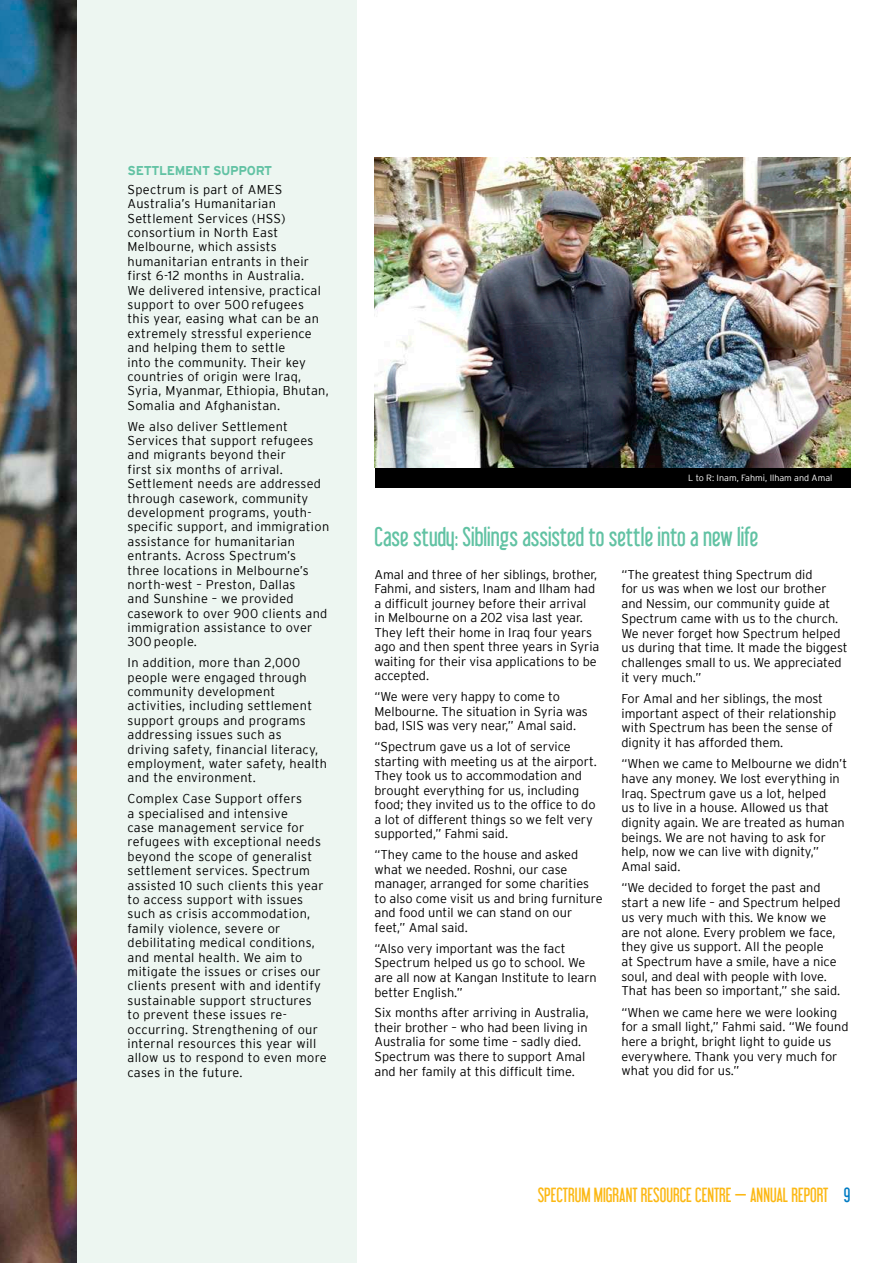
<style>
.page{position:relative;width:893px;height:1263px;background:#fff}
.page>*{position:absolute;margin:0;border:0;box-sizing:border-box;transform-origin:0 0}
.t1{font:23.7px "Libel Suit";color:#61c2a3}
.t2{font:18px "Libel Suit";color:#fcb814}
.t3{font:300 12.75px/14.7px "B&B Interstate";color:#000}
.t4{font:300 12.75px/14.4px "B&B Interstate";letter-spacing:.025em;color:#000}
.t5{font:700 12.75px "B&B Interstate";letter-spacing:-.025em;color:#61c2a3}
.t6{font:300 9px "B&B Interstate";color:#fff}
.s1{color:#007bc3}
</style>
<div class="page">
<div style="left:0;top:0;width:357px;height:1263px;background:#edf6f1"></div>
<img style="left:0;top:0;width:77px;height:1263px">
<img style="left:375px;top:157px;width:475px;height:311px">
<div style="left:375px;top:468px;width:475px;height:19px;background:#000"></div>
<p class="t5" style="left:128px;top:164px;width:146px">SETTLEMENT SUPPORT</p>
<p class="t4" style="left:128px;top:183px;width:203px">Spectrum is part of AMES<br>Australia’s Humanitarian<br>Settlement Services (HSS) consortium in North East<br>Melbourne, which assists humanitarian entrants in their first 6-12 months in Australia.<br>We delivered intensive, practical support to over 500 refugees this year, easing what can be an extremely stressful experience and helping them to settle<br>into the community. Their key countries of origin were Iraq,<br>Syria, Myanmar, Ethiopia, Bhutan,<br>Somalia and Afghanistan.</p>
<p class="t4" style="left:128px;top:419px;width:203px">We also deliver Settlement<br>Services that support refugees and migrants beyond their<br>first six months of arrival.<br>Settlement needs are addressed through casework, community development programs, youth&shy;specific support, and immigration assistance for humanitarian entrants. Across Spectrum’s three locations in Melbourne’s north-west – Preston, Dallas<br>and Sunshine – we provided casework to over 900 clients and immigration assistance to over<br>300 people.</p>
<p class="t4" style="left:128px;top:656px;width:201px">In addition, more than 2,000 people were engaged through community development activities, including settlement support groups and programs addressing issues such as<br>driving safety, financial literacy, employment, water safety, health and the environment.</p>
<p class="t4" style="left:128px;top:792px;width:201px">Complex Case Support offers<br>a specialised and intensive<br>case management service for refugees with exceptional needs beyond the scope of generalist settlement services. Spectrum assisted 10 such clients this year to access support with issues such as crisis accommodation, family violence, severe or debilitating medical conditions, and mental health. We aim to mitigate the issues or crises our clients present with and identify sustainable support structures to prevent these issues re&shy;occurring. Strengthening of our internal resources this year will allow us to respond to even more cases in the future.</p>
<p class="t6" style="left:688px;top:474px;width:146px">L to R: Inam, Fahmi, Ilham and Amal</p>
<h1 class="t1" style="left:375px;top:525px;width:385px">Case study: Siblings assisted to settle into a new life</h1>
<p class="t3" style="left:375px;top:567px;width:226px">Amal and three of her siblings, brother, Fahmi, and sisters, Inam and Ilham had a difficult journey before their arrival in Melbourne on a 202 visa last year.<br>They left their home in Iraq four years ago and then spent three years in Syria waiting for their visa applications to be accepted.</p>
<p class="t3" style="left:375px;top:690px;width:215px">“We were very happy to come to<br>Melbourne. The situation in Syria was bad, ISIS was very near,” Amal said.</p>
<p class="t3" style="left:375px;top:740px;width:224px">“Spectrum gave us a lot of service starting with meeting us at the airport.<br>They took us to accommodation and brought everything for us, including food; they invited us to the office to do a lot of different things so we felt very supported,” Fahmi said.</p>
<p class="t3" style="left:375px;top:848px;width:230px">“They came to the house and asked what we needed. Roshni, our case manager, arranged for some charities to also come visit us and bring furniture and food until we can stand on our feet,” Amal said.</p>
<p class="t3" style="left:375px;top:942px;width:224px">“Also very important was the fact<br>Spectrum helped us go to school. We are all now at Kangan Institute to learn better English.”</p>
<p class="t3" style="left:375px;top:1006px;width:216px">Six months after arriving in Australia, their brother – who had been living in Australia for some time – sadly died.<br>Spectrum was there to support Amal and her family at this difficult time.</p>
<p class="t3" style="left:621px;top:567px;width:228px">“The greatest thing Spectrum did<br>for us was when we lost our brother and Nessim, our community guide at<br>Spectrum came with us to the church.<br>We never forget how Spectrum helped us during that time. It made the biggest challenges small to us. We appreciated it very much.”</p>
<p class="t3" style="left:621px;top:692px;width:216px">For Amal and her siblings, the most important aspect of their relationship with Spectrum has been the sense of dignity it has afforded them.</p>
<p class="t3" style="left:621px;top:757px;width:227px">“When we came to Melbourne we didn’t have any money. We lost everything in<br>Iraq. Spectrum gave us a lot, helped<br>us to live in a house. Allowed us that dignity again. We are treated as human beings. We are not having to ask for help, now we can live with dignity,”<br>Amal said.</p>
<p class="t3" style="left:621px;top:881px;width:221px">“We decided to forget the past and start a new life – and Spectrum helped us very much with this. We know we are not alone. Every problem we face, they give us support. All the people<br>at Spectrum have a smile, have a nice soul, and deal with people with love.<br>That has been so important,” she said.</p>
<p class="t3" style="left:621px;top:1005px;width:228px">“When we came here we were looking for a small light,” Fahmi said. “We found here a bright, bright light to guide us everywhere. Thank you very much for what you did for us.”</p>
<h2 class="t2" style="left:538px;top:1186px;width:314px">SPECTRUM MIGRANT RESOURCE CENTRE — ANNUAL REPORT <span class="s1">9</span></h2>
</div>
